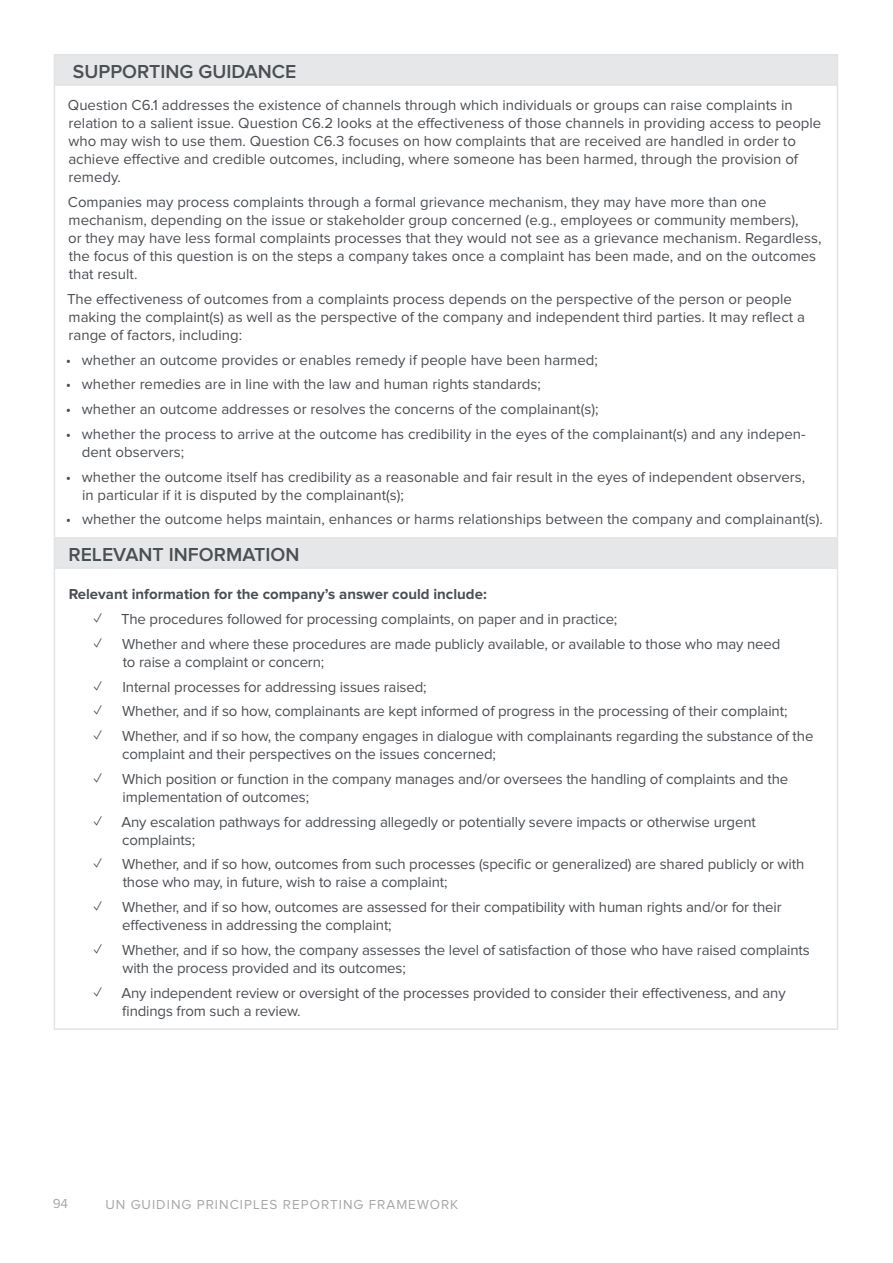
<style>
.page{position:relative;width:893px;height:1263px;background:#fff}
.page>*{position:absolute;margin:0;border:0;box-sizing:border-box;transform-origin:0 0}
.t1{font:600 19.5px "Proxima Nova";color:#4b4f54}
.t2{font:15px/18px "Proxima Nova";color:#4b4f54}
.t3{font:700 15px "Proxima Nova";color:#4b4f54}
.t4{font:13.5px "Proxima Nova A";letter-spacing:.075em;color:#a5a7a9}
</style>
<div class="page">
<svg style="left:55px;top:56px;width:782px;height:511px"></svg>
<hr style="left:54px;top:1028px;width:784px;height:2px;background:#e2e3e4">
<hr style="left:54px;top:54px;width:784px;height:2px;background:#e2e3e4">
<svg style="left:54px;top:56px;width:1px;height:28px"></svg>
<svg style="left:837px;top:56px;width:1px;height:28px"></svg>
<hr style="left:54px;top:84px;width:784px;height:2px;background:#e2e3e4">
<hr style="left:54px;top:86px;width:1px;height:451px;background:#e2e3e4">
<hr style="left:837px;top:86px;width:1px;height:451px;background:#e2e3e4">
<hr style="left:54px;top:537px;width:784px;height:2px;background:#e2e3e4">
<svg style="left:54px;top:539px;width:1px;height:28px"></svg>
<svg style="left:837px;top:539px;width:1px;height:28px"></svg>
<hr style="left:54px;top:567px;width:784px;height:2px;background:#e2e3e4">
<hr style="left:54px;top:569px;width:1px;height:459px;background:#e2e3e4">
<hr style="left:837px;top:569px;width:1px;height:459px;background:#e2e3e4">
<h1 class="t1" style="left:73px;top:60px;width:225px">SUPPORTING GUIDANCE</h1>
<p class="t2" style="left:68px;top:97px;width:755px">Question C6.1 addresses the existence of channels through which individuals or groups can raise complaints in relation to a salient issue. Question C6.2 looks at the effectiveness of those channels in providing access to people who may wish to use them. Question C6.3 focuses on how complaints that are received are handled in order to achieve effective and credible outcomes, including, where someone has been harmed, through the provision of remedy.</p>
<p class="t2" style="left:68px;top:193px;width:755px">Companies may process complaints through a formal grievance mechanism, they may have more than one mechanism, depending on the issue or stakeholder group concerned (e.g., employees or community members),<br>or they may have less formal complaints processes that they would not see as a grievance mechanism. Regardless, the focus of this question is on the steps a company takes once a complaint has been made, and on the outcomes that result.</p>
<p class="t2" style="left:67px;top:290px;width:739px">The effectiveness of outcomes from a complaints process depends on the perspective of the person or people making the complaint(s) as well as the perspective of the company and independent third parties. It may reflect a range of factors, including:</p>
<p class="t2" style="left:66px;top:351px;width:533px">• whether an outcome provides or enables remedy if people have been harmed;</p>
<p class="t2" style="left:66px;top:376px;width:476px">• whether remedies are in line with the law and human rights standards;</p>
<p class="t2" style="left:66px;top:400px;width:534px">• whether an outcome addresses or resolves the concerns of the complainant(s);</p>
<p class="t2" style="left:82px;top:425px;width:725px;text-indent:-16px">• whether the process to arrive at the outcome has credibility in the eyes of the complainant(s) and any indepen&shy;dent observers;</p>
<p class="t2" style="left:82px;top:468px;width:725px;text-indent:-16px">• whether the outcome itself has credibility as a reasonable and fair result in the eyes of independent observers, in particular if it is disputed by the complainant(s);</p>
<p class="t2" style="left:66px;top:511px;width:758px">• whether the outcome helps maintain, enhances or harms relationships between the company and complainant(s).</p>
<h1 class="t1" style="left:68px;top:543px;width:233px">RELEVANT INFORMATION</h1>
<p class="t3" style="left:69px;top:586px;width:420px">Relevant information for the company’s answer could include:</p>
<p class="t2" style="left:94px;top:610px;width:525px">✓ The procedures followed for processing complaints, on paper and in practice;</p>
<p class="t2" style="left:123px;top:635px;width:659px;text-indent:-29px">✓ Whether and where these procedures are made publicly available, or available to those who may need to raise a complaint or concern;</p>
<p class="t2" style="left:94px;top:678px;width:334px">✓ Internal processes for addressing issues raised;</p>
<p class="t2" style="left:94px;top:703px;width:695px">✓ Whether, and if so how, complainants are kept informed of progress in the processing of their complaint;</p>
<p class="t2" style="left:122px;top:727px;width:693px;text-indent:-28px">✓ Whether, and if so how, the company engages in dialogue with complainants regarding the substance of the complaint and their perspectives on the issues concerned;</p>
<p class="t2" style="left:123px;top:770px;width:667px;text-indent:-29px">✓ Which position or function in the company manages and/or oversees the handling of complaints and the implementation of outcomes;</p>
<p class="t2" style="left:122px;top:813px;width:635px;text-indent:-28px">✓ Any escalation pathways for addressing allegedly or potentially severe impacts or otherwise urgent complaints;</p>
<p class="t2" style="left:123px;top:856px;width:683px;text-indent:-29px">✓ Whether, and if so how, outcomes from such processes (specific or generalized) are shared publicly or with those who may, in future, wish to raise a complaint;</p>
<p class="t2" style="left:122px;top:898px;width:661px;text-indent:-28px">✓ Whether, and if so how, outcomes are assessed for their compatibility with human rights and/or for their effectiveness in addressing the complaint;</p>
<p class="t2" style="left:122px;top:941px;width:689px;text-indent:-29px">✓ Whether, and if so how, the company assesses the level of satisfaction of those who have raised complaints with the process provided and its outcomes;</p>
<p class="t2" style="left:122px;top:984px;width:665px;text-indent:-28px">✓ Any independent review or oversight of the processes provided to consider their effectiveness, and any findings from such a review.</p>
<p class="t4" style="left:53px;top:1195px;width:17px">94</p>
<p class="t4" style="left:105px;top:1197px;width:354px">UN GUIDING PRINCIPLES REPORTING FRAMEWORK</p>
</div>
